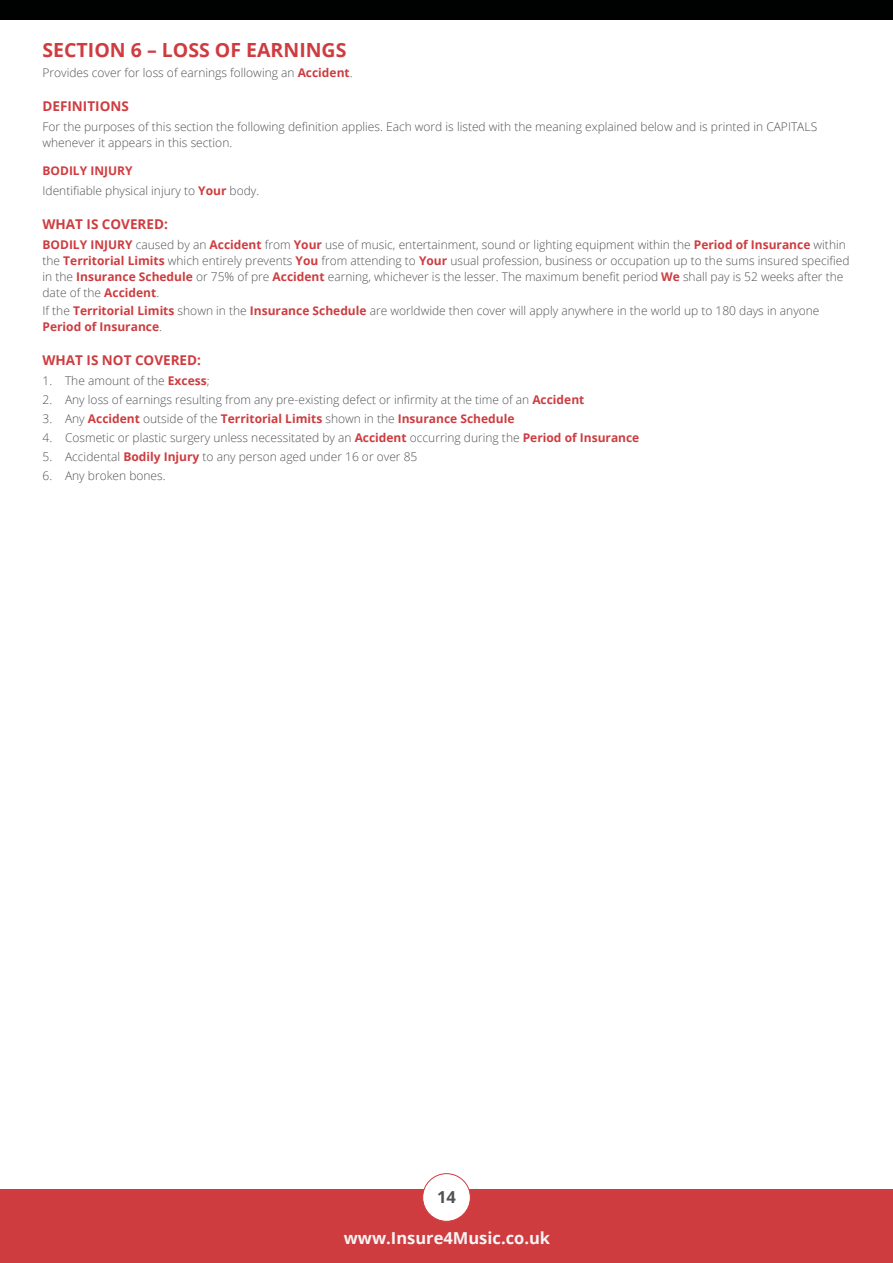
<style>
.page{position:relative;width:893px;height:1263px;background:#fff}
.page>*{position:absolute;margin:0;border:0;box-sizing:border-box;transform-origin:0 0}
.t1{font:700 19.5px "Open Sans";color:#ce3c40}
.t2{font:700 16.5px "Open Sans";color:#f7f5f5}
.t3{font:700 16.5px "Open Sans";color:#4f5254}
.t4{font:700 13.5px "Open Sans";color:#ce3c40}
.t5{font:300 12px/15.8px "Open Sans";color:#4f5254}
.t6{font:700 12px "Open Sans";color:#ce3c40}
.s1{font-weight:700;color:#ce3c40}
.s2{font-weight:300;color:#4f5254}
</style>
<div class="page">
<div style="left:0;top:1189px;width:893px;height:74px;background:#ce3c40"></div>
<div style="left:423px;top:1174px;width:47px;height:47px;background:#fff;border-radius:50%"></div>
<div style="left:422px;top:1173px;width:49px;height:48px;border:1px solid #ce3c40;border-radius:50%"></div>
<div style="left:0;top:0;width:893px;height:19px;background:#000101"></div>
<h1 class="t1" style="left:43px;top:37px;width:305px">SECTION 6 – LOSS OF EARNINGS</h1>
<p class="t5" style="left:43px;top:65px;width:312px">Provides cover for loss of earnings following an <span class="s1">Accident</span>.</p>
<p class="t4" style="left:43px;top:97px;width:88px">DEFINITIONS</p>
<p class="t5" style="left:43px;top:119px;width:776px">For the purposes of this section the following definition applies. Each word is listed with the meaning explained below and is printed in CAPITALS whenever it appears in this section.</p>
<p class="t5" style="left:43px;top:161px;width:218px;line-height:20px"><span class="s1">BODILY INJURY<br></span>Identifiable physical injury to <span class="s1">Your</span> body.</p>
<p class="t4" style="left:43px;top:215px;width:127px">WHAT IS COVERED:</p>
<p class="t5" style="left:43px;top:237px;width:808px"><span class="s1">BODILY INJURY</span> caused by an <span class="s1">Accident</span> from <span class="s1">Your</span> use of music, entertainment, sound or lighting equipment within the <span class="s1">Period of Insurance</span> within the <span class="s1">Territorial Limits</span> which entirely prevents <span class="s1">You</span> from attending to <span class="s1">Your</span> usual profession, business or occupation up to the sums insured specified in the <span class="s1">Insurance Schedule</span> or 75% of pre <span class="s1">Accident</span> earning, whichever is the lesser. The maximum benefit period <span class="s1">We</span> shall pay is 52 weeks after the date of the <span class="s1">Accident</span>.</p>
<p class="t5" style="left:43px;top:303px;width:778px">If the <span class="s1">Territorial Limits</span> shown in the <span class="s1">Insurance Schedule</span> are worldwide then cover will apply anywhere in the world up to 180 days in anyone<br><span class="s1">Period of Insurance</span>.</p>
<p class="t4" style="left:43px;top:351px;width:160px">WHAT IS NOT COVERED:</p>
<p class="t5" style="left:43px;top:373px;width:169px">1. The amount of the <span class="s1">Excess</span>;</p>
<p class="t5" style="left:43px;top:392px;width:543px">2. Any loss of earnings resulting from any pre-existing defect or infirmity at the time of an <span class="s1">Accident</span></p>
<p class="t6" style="left:43px;top:410px;width:473px"><span class="s2">3. Any</span> Accident <span class="s2">outside of the</span> Territorial Limits <span class="s2">shown in the</span> Insurance Schedule</p>
<p class="t5" style="left:43px;top:429px;width:598px">4. Cosmetic or plastic surgery unless necessitated by an <span class="s1">Accident</span> occurring during the <span class="s1">Period of Insurance</span></p>
<p class="t5" style="left:43px;top:448px;width:376px">5. Accidental <span class="s1">Bodily Injury</span> to any person aged under 16 or over 85</p>
<p class="t5" style="left:43px;top:467px;width:125px">6. Any broken bones.</p>
<h2 class="t3" style="left:437px;top:1185px;width:20px">14</h2>
<h2 class="t2" style="left:344px;top:1226px;width:208px">www.Insure4Music.co.uk</h2>
</div>
